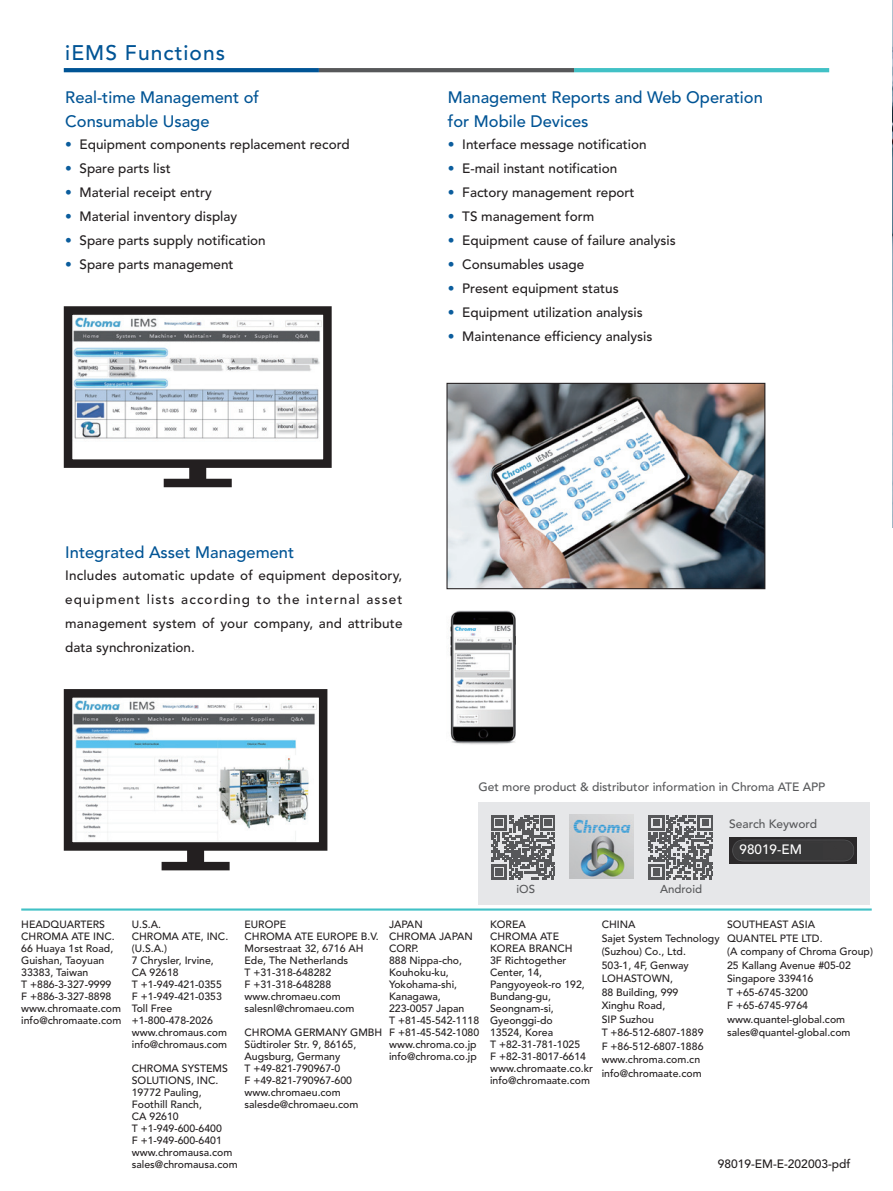
<style>
.page{position:relative;width:893px;height:1191px;background:#fff}
.page>*{position:absolute;margin:0;border:0;box-sizing:border-box;transform-origin:0 0}
.正常{font:500 21px "Avenir";letter-spacing:.05em;color:#005495}
.正常-2{font:500 16.5px/24px "Avenir";color:#005495}
.正常-3{font:500 13.5px/24px "Avenir";color:#231f20;text-align:justify}
.t1{font:500 13.5px "Avenir";color:#fff}
.t2{font:500 12px "Avenir";color:#57585a}
.正常-4{font:500 12px "Avenir";color:#231f20}
.t3{font:500 11.4px "Avenir";color:#57585a}
.正常-5{font:500 10.5px/13.5px "Avenir";color:#231f20}
.s1{color:#0b5d9d}
</style>
<div class="page">
<img style="left:892px;top:0;width:1px;height:527px">
<hr style="left:21px;top:908px;width:851px;height:2px;background:#41c1c6">
<div style="left:478px;top:802px;width:392px;height:102px;background:#e6e7e9"></div>
<svg style="left:491px;top:815px;width:64px;height:65px"></svg>
<svg style="left:648px;top:815px;width:64px;height:65px"></svg>
<img style="left:570px;top:815px;width:64px;height:63px">
<img style="left:729px;top:838px;width:128px;height:26px">
<div style="left:740px;top:842px;width:83px;height:17px;background:#383839"></div>
<svg style="left:63px;top:689px;width:265px;height:166px"></svg>
<svg style="left:63px;top:306px;width:269px;height:166px"></svg>
<div style="left:187px;top:845px;width:17px;height:24px;background:#231f20"></div>
<div style="left:189px;top:462px;width:17px;height:24px;background:#231f20"></div>
<div style="left:162px;top:862px;width:68px;height:8px;background:#231f20"></div>
<div style="left:164px;top:479px;width:68px;height:8px;background:#231f20"></div>
<img style="left:448px;top:385px;width:315px;height:202px">
<div style="left:446px;top:383px;width:319px;height:206px;border:1px solid #231f20"></div>
<svg style="left:64px;top:68px;width:255px;height:4px"></svg>
<hr style="left:574px;top:68px;width:255px;height:4px;background:#41c1c6">
<hr style="left:319px;top:68px;width:255px;height:4px;background:#57585a">
<img style="left:450px;top:610px;width:66px;height:135px">
<p class="正常" style="left:65px;top:40px;width:161px">iEMS Functions</p>
<p class="正常-2" style="left:65px;top:86px;width:195px">Real-time Management of</p>
<p class="正常-2" style="left:65px;top:110px;width:146px">Consumable Usage</p>
<p class="正常-3" style="left:65px;top:132px;width:286px"><span class="s1">•</span> Equipment components replacement record</p>
<p class="正常-3" style="left:65px;top:156px;width:107px"><span class="s1">•</span> Spare parts list</p>
<p class="正常-3" style="left:65px;top:180px;width:148px"><span class="s1">•</span> Material receipt entry</p>
<p class="正常-3" style="left:65px;top:204px;width:173px"><span class="s1">•</span> Material inventory display</p>
<p class="正常-3" style="left:65px;top:228px;width:202px"><span class="s1">•</span> Spare parts supply notification</p>
<p class="正常-3" style="left:65px;top:252px;width:170px"><span class="s1">•</span> Spare parts management</p>
<p class="正常-2" style="left:448px;top:86px;width:316px">Management Reports and Web Operation for Mobile Devices</p>
<p class="正常-3" style="left:448px;top:132px;width:200px"><span class="s1">•</span> Interface message notification</p>
<p class="正常-3" style="left:448px;top:156px;width:171px"><span class="s1">•</span> E-mail instant notification</p>
<p class="正常-3" style="left:448px;top:180px;width:188px"><span class="s1">•</span> Factory management report</p>
<p class="正常-3" style="left:448px;top:204px;width:148px"><span class="s1">•</span> TS management form</p>
<p class="正常-3" style="left:448px;top:228px;width:229px"><span class="s1">•</span> Equipment cause of failure analysis</p>
<p class="正常-3" style="left:448px;top:252px;width:138px"><span class="s1">•</span> Consumables usage</p>
<p class="正常-3" style="left:448px;top:276px;width:172px"><span class="s1">•</span> Present equipment status</p>
<p class="正常-3" style="left:448px;top:300px;width:196px"><span class="s1">•</span> Equipment utilization analysis</p>
<p class="正常-3" style="left:448px;top:324px;width:206px"><span class="s1">•</span> Maintenance efficiency analysis</p>
<p class="正常-2" style="left:65px;top:541px;width:230px">Integrated Asset Management</p>
<p class="正常-3" style="left:65px;top:563px;width:339px">Includes automatic update of equipment depository, equipment lists according to the internal asset management system of your company, and attribute data synchronization.</p>
<p class="t2" style="left:478px;top:780px;width:349px">Get more product &amp; distributor information in Chroma ATE APP</p>
<p class="t2" style="left:729px;top:816px;width:89px">Search Keyword</p>
<p class="t1" style="left:740px;top:842px;width:64px">98019-EM</p>
<p class="t3" style="left:516px;top:882px;width:20px">iOS</p>
<p class="t3" style="left:660px;top:882px;width:43px">Android</p>
<p class="正常-5" style="left:21px;top:918px;width:85px">HEADQUARTERS</p>
<p class="正常-5" style="left:21px;top:930px;width:95px">CHROMA ATE INC.</p>
<p class="正常-5" style="left:21px;top:942px;width:94px">66 Huaya 1st Road,</p>
<p class="正常-5" style="left:21px;top:954px;width:85px">Guishan, Taoyuan</p>
<p class="正常-5" style="left:21px;top:966px;width:69px">33383, Taiwan</p>
<p class="正常-5" style="left:21px;top:978px;width:92px">T +886-3-327-9999</p>
<p class="正常-5" style="left:21px;top:990px;width:92px">F +886-3-327-8898</p>
<p class="正常-5" style="left:21px;top:1002px;width:101px">www.chromaate.com</p>
<p class="正常-5" style="left:21px;top:1014px;width:102px">info@chromaate.com</p>
<p class="正常-5" style="left:132px;top:918px;width:31px">U.S.A.</p>
<p class="正常-5" style="left:132px;top:930px;width:98px">CHROMA ATE, INC.</p>
<p class="正常-5" style="left:132px;top:942px;width:37px">(U.S.A.)</p>
<p class="正常-5" style="left:132px;top:954px;width:84px">7 Chrysler, Irvine,</p>
<p class="正常-5" style="left:132px;top:966px;width:48px">CA 92618</p>
<p class="正常-5" style="left:132px;top:978px;width:92px">T +1-949-421-0355</p>
<p class="正常-5" style="left:132px;top:990px;width:92px">F +1-949-421-0353</p>
<p class="正常-5" style="left:132px;top:1002px;width:42px">Toll Free</p>
<p class="正常-5" style="left:132px;top:1014px;width:83px">+1-800-478-2026</p>
<p class="正常-5" style="left:132px;top:1026px;width:97px">www.chromaus.com</p>
<p class="正常-5" style="left:132px;top:1038px;width:97px">info@chromaus.com</p>
<p class="正常-5" style="left:132px;top:1063px;width:98px;line-height:12px">CHROMA SYSTEMS<br>SOLUTIONS, INC.</p>
<p class="正常-5" style="left:132px;top:1086px;width:71px">19772 Pauling,</p>
<p class="正常-5" style="left:132px;top:1098px;width:72px">Foothill Ranch,</p>
<p class="正常-5" style="left:132px;top:1110px;width:48px">CA 92610</p>
<p class="正常-5" style="left:132px;top:1122px;width:92px">T +1-949-600-6400</p>
<p class="正常-5" style="left:132px;top:1134px;width:92px">F +1-949-600-6401</p>
<p class="正常-5" style="left:132px;top:1146px;width:102px">www.chromausa.com</p>
<p class="正常-5" style="left:132px;top:1158px;width:107px">sales@chromausa.com</p>
<p class="正常-5" style="left:244px;top:918px;width:43px">EUROPE</p>
<p class="正常-5" style="left:244px;top:931px;width:136px;line-height:12px">CHROMA ATE EUROPE B.V.<br>Morsestraat 32, 6716 AH</p>
<p class="正常-5" style="left:244px;top:954px;width:105px">Ede, The Netherlands</p>
<p class="正常-5" style="left:244px;top:966px;width:88px">T +31-318-648282</p>
<p class="正常-5" style="left:244px;top:978px;width:88px">F +31-318-648288</p>
<p class="正常-5" style="left:244px;top:990px;width:98px">www.chromaeu.com</p>
<p class="正常-5" style="left:244px;top:1002px;width:111px">salesnl@chromaeu.com</p>
<p class="正常-5" style="left:244px;top:1026px;width:139px">CHROMA GERMANY GMBH</p>
<p class="正常-5" style="left:244px;top:1038px;width:113px">Südtiroler Str. 9, 86165,</p>
<p class="正常-5" style="left:244px;top:1050px;width:97px">Augsburg, Germany</p>
<p class="正常-5" style="left:244px;top:1062px;width:97px">T +49-821-790967-0</p>
<p class="正常-5" style="left:244px;top:1074px;width:109px">F +49-821-790967-600</p>
<p class="正常-5" style="left:244px;top:1086px;width:98px">www.chromaeu.com</p>
<p class="正常-5" style="left:244px;top:1098px;width:115px">salesde@chromaeu.com</p>
<p class="正常-5" style="left:389px;top:918px;width:35px">JAPAN</p>
<p class="正常-5" style="left:389px;top:930px;width:85px">CHROMA JAPAN</p>
<p class="正常-5" style="left:389px;top:942px;width:31px">CORP.</p>
<p class="正常-5" style="left:389px;top:954px;width:74px">888 Nippa-cho,</p>
<p class="正常-5" style="left:389px;top:966px;width:61px">Kouhoku-ku,</p>
<p class="正常-5" style="left:389px;top:978px;width:70px">Yokohama-shi,</p>
<p class="正常-5" style="left:389px;top:990px;width:53px">Kanagawa,</p>
<p class="正常-5" style="left:389px;top:1002px;width:77px">223-0057 Japan</p>
<p class="正常-5" style="left:389px;top:1014px;width:92px">T +81-45-542-1118</p>
<p class="正常-5" style="left:389px;top:1026px;width:92px">F +81-45-542-1080</p>
<p class="正常-5" style="left:389px;top:1038px;width:89px">www.chroma.co.jp</p>
<p class="正常-5" style="left:389px;top:1050px;width:89px">info@chroma.co.jp</p>
<p class="正常-5" style="left:490px;top:918px;width:37px">KOREA</p>
<p class="正常-5" style="left:490px;top:930px;width:71px">CHROMA ATE</p>
<p class="正常-5" style="left:490px;top:942px;width:84px">KOREA BRANCH</p>
<p class="正常-5" style="left:490px;top:954px;width:78px">3F Richtogether</p>
<p class="正常-5" style="left:490px;top:966px;width:54px">Center, 14,</p>
<p class="正常-5" style="left:490px;top:978px;width:96px">Pangyoyeok-ro 192,</p>
<p class="正常-5" style="left:490px;top:990px;width:62px">Bundang-gu,</p>
<p class="正常-5" style="left:490px;top:1002px;width:65px">Seongnam-si,</p>
<p class="正常-5" style="left:490px;top:1014px;width:64px">Gyeonggi-do</p>
<p class="正常-5" style="left:490px;top:1026px;width:65px">13524, Korea</p>
<p class="正常-5" style="left:490px;top:1038px;width:92px">T +82-31-781-1025</p>
<p class="正常-5" style="left:490px;top:1050px;width:97px">F +82-31-8017-6614</p>
<p class="正常-5" style="left:490px;top:1062px;width:105px">www.chromaate.co.kr</p>
<p class="正常-5" style="left:490px;top:1074px;width:102px">info@chromaate.com</p>
<p class="正常-5" style="left:602px;top:918px;width:35px">CHINA</p>
<p class="正常-5" style="left:602px;top:931px;width:119px">Sajet System Technology</p>
<p class="正常-5" style="left:602px;top:945px;width:86px">(Suzhou) Co., Ltd.</p>
<p class="正常-5" style="left:602px;top:958px;width:89px">503-1, 4F, Genway<br>LOHASTOWN,</p>
<p class="正常-5" style="left:602px;top:985px;width:78px">88 Building, 999</p>
<p class="正常-5" style="left:602px;top:999px;width:65px">Xinghu Road,</p>
<p class="正常-5" style="left:602px;top:1012px;width:54px">SIP Suzhou</p>
<p class="正常-5" style="left:602px;top:1026px;width:103px">T +86-512-6807-1889</p>
<p class="正常-5" style="left:602px;top:1039px;width:103px">F +86-512-6807-1886 www.chroma.com.cn</p>
<p class="正常-5" style="left:602px;top:1066px;width:102px">info@chromaate.com</p>
<p class="正常-5" style="left:727px;top:918px;width:89px">SOUTHEAST ASIA</p>
<p class="正常-5" style="left:727px;top:931px;width:97px">QUANTEL PTE LTD.</p>
<p class="正常-5" style="left:727px;top:945px;width:147px">(A company of Chroma Group)</p>
<p class="正常-5" style="left:727px;top:958px;width:125px">25 Kallang Avenue #05-02<br>Singapore 339416</p>
<p class="正常-5" style="left:727px;top:985px;width:82px">T +65-6745-3200</p>
<p class="正常-5" style="left:727px;top:999px;width:82px">F +65-6745-9764</p>
<p class="正常-5" style="left:727px;top:1012px;width:120px">www.quantel-global.com</p>
<p class="正常-5" style="left:727px;top:1026px;width:125px">sales@quantel-global.com</p>
<p class="正常-4" style="left:718px;top:1156px;width:134px">98019-EM-E-202003-pdf</p>
</div>
